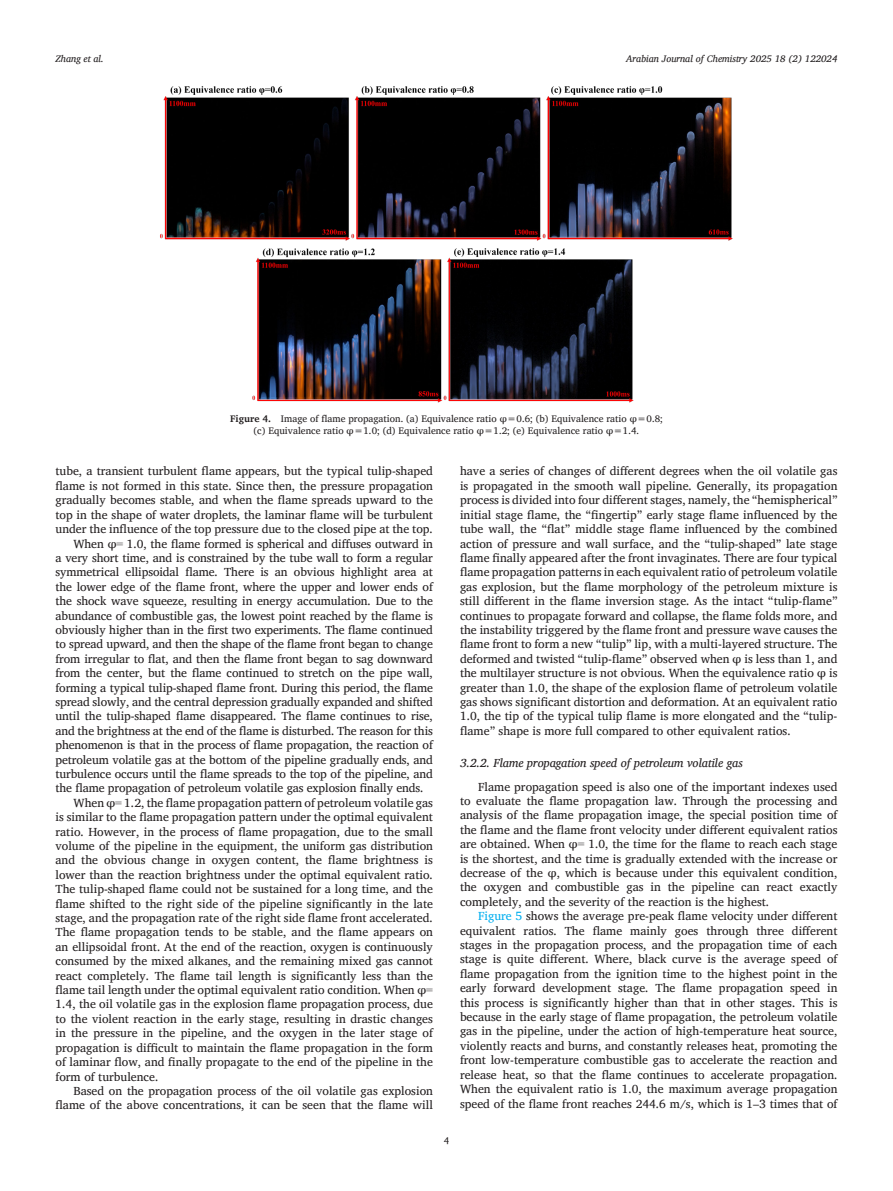
<style>
.page{position:relative;width:893px;height:1191px;background:#fff}
.page>*{position:absolute;margin:0;border:0;box-sizing:border-box;transform-origin:0 0}
.para{font:12px/14.4px "Charis SIL";color:#231f20;text-align:justify}
.para_last{font:12px/14.4px "Charis SIL";color:#231f20;text-align:right}
.para_first{font:12px/14.4px "Charis SIL";color:#231f20;text-align:justify}
.Head-C{font:italic 12px "Charis SIL";color:#231f20}
.float_figure_figure{font:9.75px/11.7px "Charis SIL";color:#231f20;text-align:center}
.t1{font:italic 9.75px "Charis SIL";color:#231f20}
.s1{font-weight:700}
.s2{font-family:"Times New Roman"}
.s3{color:#00aeef}
</style>
<div class="page">
<img style="left:160px;top:86px;width:573px;height:317px">
<p class="t1" style="left:56px;top:53px;width:50px">Zhang et al.</p>
<p class="t1" style="left:626px;top:53px;width:213px">Arabian Journal of Chemistry 2025 18 (2) 122024</p>
<p class="float_figure_figure" style="left:230px;top:413px;width:434px"><span class="s1">Figure 4.</span> Image of flame propagation. (a) Equivalence ratio φ=0.6; (b) Equivalence ratio φ=0.8; (c) Equivalence ratio φ=1.0; (d) Equivalence ratio φ=1.2; (e) Equivalence ratio φ=1.4.</p>
<p class="para" style="left:56px;top:464px;width:379px">tube, a transient turbulent flame appears, but the typical tulip-shaped flame is not formed in this state. Since then, the pressure propagation gradually becomes stable, and when the flame spreads upward to the top in the shape of water droplets, the laminar flame will be turbulent under the influence of the top pressure due to the closed pipe at the top.</p>
<p class="para" style="left:56px;top:536px;width:379px;text-indent:18px">When φ<span class="s2">=</span> 1.0, the flame formed is spherical and diffuses outward in a very short time, and is constrained by the tube wall to form a regular symmetrical ellipsoidal flame. There is an obvious highlight area at the lower edge of the flame front, where the upper and lower ends of the shock wave squeeze, resulting in energy accumulation. Due to the abundance of combustible gas, the lowest point reached by the flame is obviously higher than in the first two experiments. The flame continued to spread upward, and then the shape of the flame front began to change from irregular to flat, and then the flame front began to sag downward from the center, but the flame continued to stretch on the pipe wall, forming a typical tulip-shaped flame front. During this period, the flame spread slowly, and the central depression gradually expanded and shifted until the tulip-shaped flame disappeared. The flame continues to rise, and the brightness at the end of the flame is disturbed. The reason for this phenomenon is that in the process of flame propagation, the reaction of petroleum volatile gas at the bottom of the pipeline gradually ends, and turbulence occurs until the flame spreads to the top of the pipeline, and the flame propagation of petroleum volatile gas explosion finally ends.</p>
<p class="para" style="left:56px;top:795px;width:379px;text-indent:18px">When φ<span class="s2">=</span> 1.2, the flame propagation pattern of petroleum volatile gas is similar to the flame propagation pattern under the optimal equivalent ratio. However, in the process of flame propagation, due to the small volume of the pipeline in the equipment, the uniform gas distribution and the obvious change in oxygen content, the flame brightness is lower than the reaction brightness under the optimal equivalent ratio.<br>The tulip-shaped flame could not be sustained for a long time, and the flame shifted to the right side of the pipeline significantly in the late stage, and the propagation rate of the right side flame front accelerated.<br>The flame propagation tends to be stable, and the flame appears on an ellipsoidal front. At the end of the reaction, oxygen is continuously consumed by the mixed alkanes, and the remaining mixed gas cannot react completely. The flame tail length is significantly less than the flame tail length under the optimal equivalent ratio condition. When φ<span class="s2">= </span>1.4, the oil volatile gas in the explosion flame propagation process, due to the violent reaction in the early stage, resulting in drastic changes in the pressure in the pipeline, and the oxygen in the later stage of propagation is difficult to maintain the flame propagation in the form of laminar flow, and finally propagate to the end of the pipeline in the form of turbulence.</p>
<p class="para_last" style="left:56px;top:1083px;width:379px">Based on the propagation process of the oil volatile gas explosion flame of the above concentrations, it can be seen that the flame will</p>
<p class="float_figure_figure" style="left:444px;top:1134px;width:7px">4</p>
<p class="para_last" style="left:460px;top:464px;width:379px;text-align:justify">have a series of changes of different degrees when the oil volatile gas is propagated in the smooth wall pipeline. Generally, its propagation process is divided into four different stages, namely, the “hemispherical” initial stage flame, the “fingertip” early stage flame influenced by the tube wall, the “flat” middle stage flame influenced by the combined action of pressure and wall surface, and the “tulip-shaped” late stage flame finally appeared after the front invaginates. There are four typical flame propagation patterns in each equivalent ratio of petroleum volatile gas explosion, but the flame morphology of the petroleum mixture is still different in the flame inversion stage. As the intact “tulip-flame” continues to propagate forward and collapse, the flame folds more, and the instability triggered by the flame front and pressure wave causes the flame front to form a new “tulip” lip, with a multi-layered structure. The deformed and twisted “tulip-flame” observed when φ is less than 1, and the multilayer structure is not obvious. When the equivalence ratio φ is greater than 1.0, the shape of the explosion flame of petroleum volatile gas shows significant distortion and deformation. At an equivalent ratio 1.0, the tip of the typical tulip flame is more elongated and the “tulip&shy;flame” shape is more full compared to other equivalent ratios.</p>
<p class="Head-C" style="left:460px;top:756px;width:284px">3.2.2. Flame propagation speed of petroleum volatile gas</p>
<p class="para_first" style="left:460px;top:779px;width:379px;text-indent:18px">Flame propagation speed is also one of the important indexes used to evaluate the flame propagation law. Through the processing and analysis of the flame propagation image, the special position time of the flame and the flame front velocity under different equivalent ratios are obtained. When φ<span class="s2">=</span> 1.0, the time for the flame to reach each stage is the shortest, and the time is gradually extended with the increase or decrease of the φ, which is because under this equivalent condition, the oxygen and combustible gas in the pipeline can react exactly completely, and the severity of the reaction is the highest.</p>
<p class="para" style="left:460px;top:909px;width:379px;text-indent:18px"><span class="s3">Figure 5</span> shows the average pre-peak flame velocity under different equivalent ratios. The flame mainly goes through three different stages in the propagation process, and the propagation time of each stage is quite different. Where, black curve is the average speed of flame propagation from the ignition time to the highest point in the early forward development stage. The flame propagation speed in this process is significantly higher than that in other stages. This is because in the early stage of flame propagation, the petroleum volatile gas in the pipeline, under the action of high-temperature heat source, violently reacts and burns, and constantly releases heat, promoting the front low-temperature combustible gas to accelerate the reaction and release heat, so that the flame continues to accelerate propagation.<br>When the equivalent ratio is 1.0, the maximum average propagation speed of the flame front reaches 244.6 m/s, which is 1–3 times that of</p>
</div>
